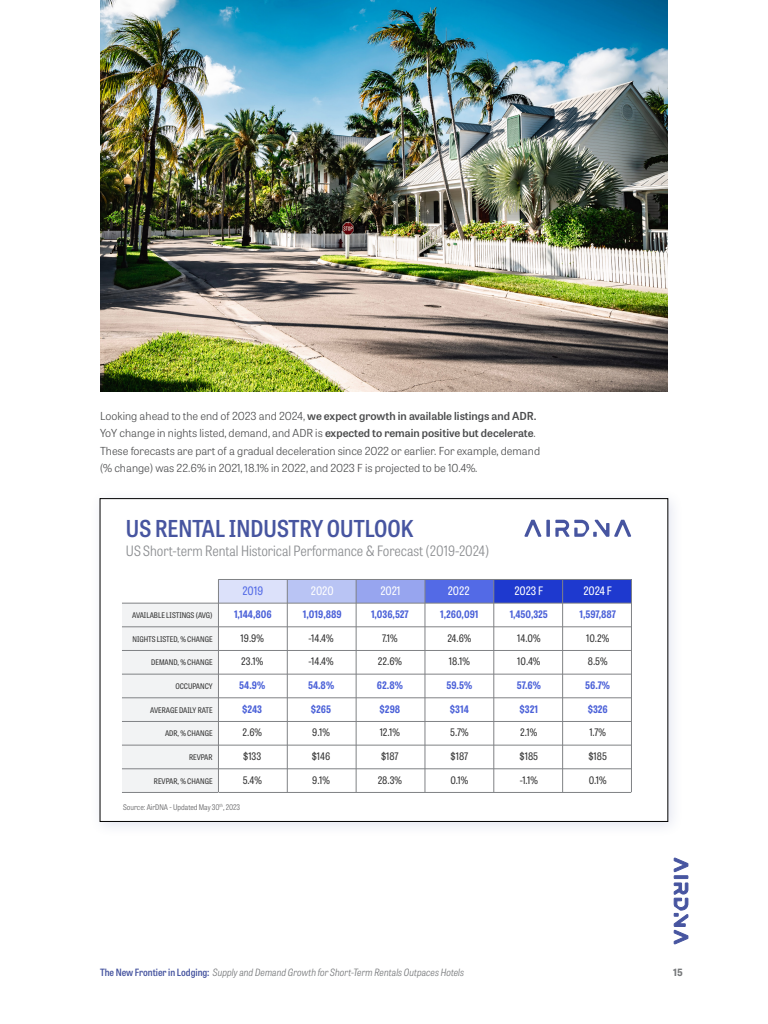
<style>
.page{position:relative;width:768px;height:1024px;background:#fff}
.page>*{position:absolute;margin:0;border:0;box-sizing:border-box;transform-origin:0 0}
.t1{font:600 semi-condensed 23.2px "Tablet Gothic";color:#4755a0}
.t2{font:300 semi-condensed 14.2px "Tablet Gothic";color:#8b8d90}
.t3{font:semi-condensed 11.6px "Tablet Gothic";letter-spacing:-.005em;color:#fff}
.t4{font:semi-condensed 11.6px "Tablet Gothic";color:#536ae6}
.Body{font:300 11px/17.5px "Tablet Gothic";color:#4b4c4d}
.t5{font:semi-condensed 10.3px "Tablet Gothic";color:#333}
.t6{font:700 semi-condensed 10.3px "Tablet Gothic";letter-spacing:-.005em;color:#4b61d8}
.Header_-_title{font:italic 300 semi-condensed 10px "Tablet Gothic";color:#76787a}
.Header{font:700 10px "Tablet Gothic";color:#76787a}
.t7{font:semi-condensed 7.7px "Tablet Gothic";color:#333}
.t8{font:300 semi-condensed 7.7px "Tablet Gothic";color:#606062}
.s1{font-weight:600}
.s2{font-weight:600;font-style:normal;color:#4755a0}
</style>
<div class="page">
<svg style="left:674px;top:858px;width:14px;height:86px"></svg>
<img style="left:100px;top:0;width:568px;height:392px">
<div style="left:90px;top:488px;width:594px;height:349px;background:#4755a0;opacity:.15"></div>
<div style="left:100px;top:499px;width:568px;height:322px;background:#fff"></div>
<div style="left:218px;top:580px;width:69px;height:23px;background:#dce1fa"></div>
<div style="left:122px;top:603px;width:96px;height:189px;background:#f2f3f4"></div>
<div style="left:287px;top:580px;width:69px;height:23px;background:#b9c4f4"></div>
<div style="left:356px;top:580px;width:69px;height:23px;background:#97a5ef"></div>
<div style="left:425px;top:580px;width:68px;height:23px;background:#536ae6"></div>
<div style="left:494px;top:580px;width:137px;height:23px;background:#1e39cf"></div>
<hr style="left:218px;top:579px;width:1px;height:213px;background:#808285">
<hr style="left:631px;top:579px;width:1px;height:213px;background:#808285">
<hr style="left:219px;top:579px;width:412px;height:1px;background:#808285">
<hr style="left:219px;top:603px;width:412px;height:1px;background:#808285">
<hr style="left:122px;top:603px;width:96px;height:1px;background:#808285">
<hr style="left:219px;top:626px;width:412px;height:1px;background:#808285">
<hr style="left:122px;top:627px;width:96px;height:1px;background:#808285">
<hr style="left:219px;top:650px;width:412px;height:1px;background:#808285">
<hr style="left:122px;top:650px;width:96px;height:1px;background:#808285">
<hr style="left:219px;top:674px;width:412px;height:1px;background:#808285">
<hr style="left:122px;top:674px;width:96px;height:1px;background:#808285">
<hr style="left:219px;top:697px;width:412px;height:1px;background:#808285">
<hr style="left:122px;top:698px;width:96px;height:1px;background:#808285">
<hr style="left:219px;top:721px;width:412px;height:1px;background:#808285">
<hr style="left:122px;top:721px;width:96px;height:1px;background:#808285">
<hr style="left:219px;top:745px;width:412px;height:1px;background:#808285">
<hr style="left:122px;top:745px;width:96px;height:1px;background:#808285">
<hr style="left:219px;top:768px;width:412px;height:1px;background:#808285">
<hr style="left:122px;top:769px;width:96px;height:1px;background:#808285">
<hr style="left:219px;top:792px;width:412px;height:1px;background:#808285">
<hr style="left:122px;top:792px;width:96px;height:1px;background:#808285">
<hr style="left:562px;top:579px;width:1px;height:213px;background:#808285">
<hr style="left:493px;top:579px;width:1px;height:213px;background:#808285">
<hr style="left:425px;top:579px;width:1px;height:213px;background:#808285">
<hr style="left:356px;top:579px;width:1px;height:213px;background:#808285">
<hr style="left:287px;top:579px;width:1px;height:213px;background:#808285">
<svg style="left:524px;top:520px;width:107px;height:17px"></svg>
<p class="Body" style="left:100px;top:407px;width:442px">Looking ahead to the end of 2023 and 2024, <span class="s1">we expect growth in available listings and ADR.<br></span>YoY change in nights listed, demand, and ADR is <span class="s1">expected to remain positive but decelerate</span>.<br>These forecasts are part of a gradual deceleration since 2022 or earlier. For example, demand (% change) was 22.6% in 2021, 18.1% in 2022, and 2023 F is projected to be 10.4%.</p>
<p class="t1" style="left:126px;top:512px;width:289px">US RENTAL INDUSTRY OUTLOOK</p>
<p class="t2" style="left:126px;top:541px;width:365px">US Short-term Rental Historical Performance &amp; Forecast (2019-2024)</p>
<p class="t7" style="left:132px;top:610px;width:82px">AVAILABLE LISTINGS (AVG)</p>
<p class="t7" style="left:132px;top:633px;width:82px">NIGHTS LISTED, % CHANGE</p>
<p class="t7" style="left:151px;top:657px;width:63px">DEMAND, % CHANGE</p>
<p class="t7" style="left:175px;top:681px;width:39px">OCCUPANCY</p>
<p class="t7" style="left:150px;top:705px;width:64px">AVERAGE DAILY RATE</p>
<p class="t7" style="left:165px;top:728px;width:49px">ADR, % CHANGE</p>
<p class="t7" style="left:189px;top:752px;width:25px">REVPAR</p>
<p class="t7" style="left:154px;top:776px;width:60px">REVPAR, % CHANGE</p>
<p class="t4" style="left:242px;top:583px;width:22px">2019</p>
<p class="t3" style="left:311px;top:583px;width:24px">2020</p>
<p class="t3" style="left:380px;top:583px;width:22px">2021</p>
<p class="t3" style="left:448px;top:583px;width:23px">2022</p>
<p class="t3" style="left:514px;top:583px;width:30px">2023 F</p>
<p class="t3" style="left:583px;top:583px;width:30px">2024 F</p>
<p class="t6" style="left:234px;top:607px;width:39px">1,144,806</p>
<p class="t6" style="left:303px;top:607px;width:40px">1,019,889</p>
<p class="t6" style="left:371px;top:607px;width:39px">1,036,527</p>
<p class="t6" style="left:440px;top:607px;width:40px">1,260,091</p>
<p class="t6" style="left:510px;top:607px;width:40px">1,450,325</p>
<p class="t6" style="left:580px;top:607px;width:38px">1,597,887</p>
<p class="t5" style="left:241px;top:631px;width:25px">19.9%</p>
<p class="t5" style="left:309px;top:631px;width:27px">-14.4%</p>
<p class="t5" style="left:382px;top:631px;width:17px">7.1%</p>
<p class="t5" style="left:447px;top:631px;width:25px">24.6%</p>
<p class="t5" style="left:517px;top:631px;width:25px">14.0%</p>
<p class="t5" style="left:586px;top:631px;width:25px">10.2%</p>
<p class="t5" style="left:241px;top:655px;width:23px">23.1%</p>
<p class="t5" style="left:309px;top:655px;width:27px">-14.4%</p>
<p class="t5" style="left:378px;top:655px;width:26px">22.6%</p>
<p class="t5" style="left:449px;top:655px;width:22px">18.1%</p>
<p class="t5" style="left:517px;top:655px;width:25px">10.4%</p>
<p class="t5" style="left:588px;top:655px;width:21px">8.5%</p>
<p class="t6" style="left:239px;top:678px;width:27px">54.9%</p>
<p class="t6" style="left:308px;top:678px;width:28px">54.8%</p>
<p class="t6" style="left:377px;top:678px;width:27px">62.8%</p>
<p class="t6" style="left:446px;top:678px;width:27px">59.5%</p>
<p class="t6" style="left:517px;top:678px;width:26px">57.6%</p>
<p class="t6" style="left:585px;top:678px;width:26px">56.7%</p>
<p class="t6" style="left:242px;top:702px;width:21px">$243</p>
<p class="t6" style="left:311px;top:702px;width:22px">$265</p>
<p class="t6" style="left:380px;top:702px;width:22px">$298</p>
<p class="t6" style="left:450px;top:702px;width:21px">$314</p>
<p class="t6" style="left:520px;top:702px;width:20px">$321</p>
<p class="t6" style="left:588px;top:702px;width:22px">$326</p>
<p class="t5" style="left:242px;top:726px;width:21px">2.6%</p>
<p class="t5" style="left:312px;top:726px;width:19px">9.1%</p>
<p class="t5" style="left:380px;top:726px;width:22px">12.1%</p>
<p class="t5" style="left:450px;top:726px;width:20px">5.7%</p>
<p class="t5" style="left:520px;top:726px;width:19px">2.1%</p>
<p class="t5" style="left:589px;top:726px;width:18px">1.7%</p>
<p class="t5" style="left:243px;top:749px;width:20px">$133</p>
<p class="t5" style="left:312px;top:749px;width:20px">$146</p>
<p class="t5" style="left:381px;top:749px;width:19px">$187</p>
<p class="t5" style="left:451px;top:749px;width:19px">$187</p>
<p class="t5" style="left:520px;top:749px;width:20px">$185</p>
<p class="t5" style="left:588px;top:749px;width:20px">$185</p>
<p class="t5" style="left:243px;top:773px;width:21px">5.4%</p>
<p class="t5" style="left:312px;top:773px;width:19px">9.1%</p>
<p class="t5" style="left:378px;top:773px;width:26px">28.3%</p>
<p class="t5" style="left:450px;top:773px;width:19px">0.1%</p>
<p class="t5" style="left:520px;top:773px;width:20px">-1.1%</p>
<p class="t5" style="left:589px;top:773px;width:19px">0.1%</p>
<p class="t8" style="left:123px;top:802px;width:119px">Source: AirDNA - Updated May 30<sup>th</sup>, 2023</p>
<p class="Header_-_title" style="left:100px;top:965px;width:366px"><span class="s2">The New Frontier in Lodging:</span> Supply and Demand Growth for Short-Term Rentals Outpaces Hotels</p>
<p class="Header" style="left:673px;top:965px;width:11px">15</p>
</div>
